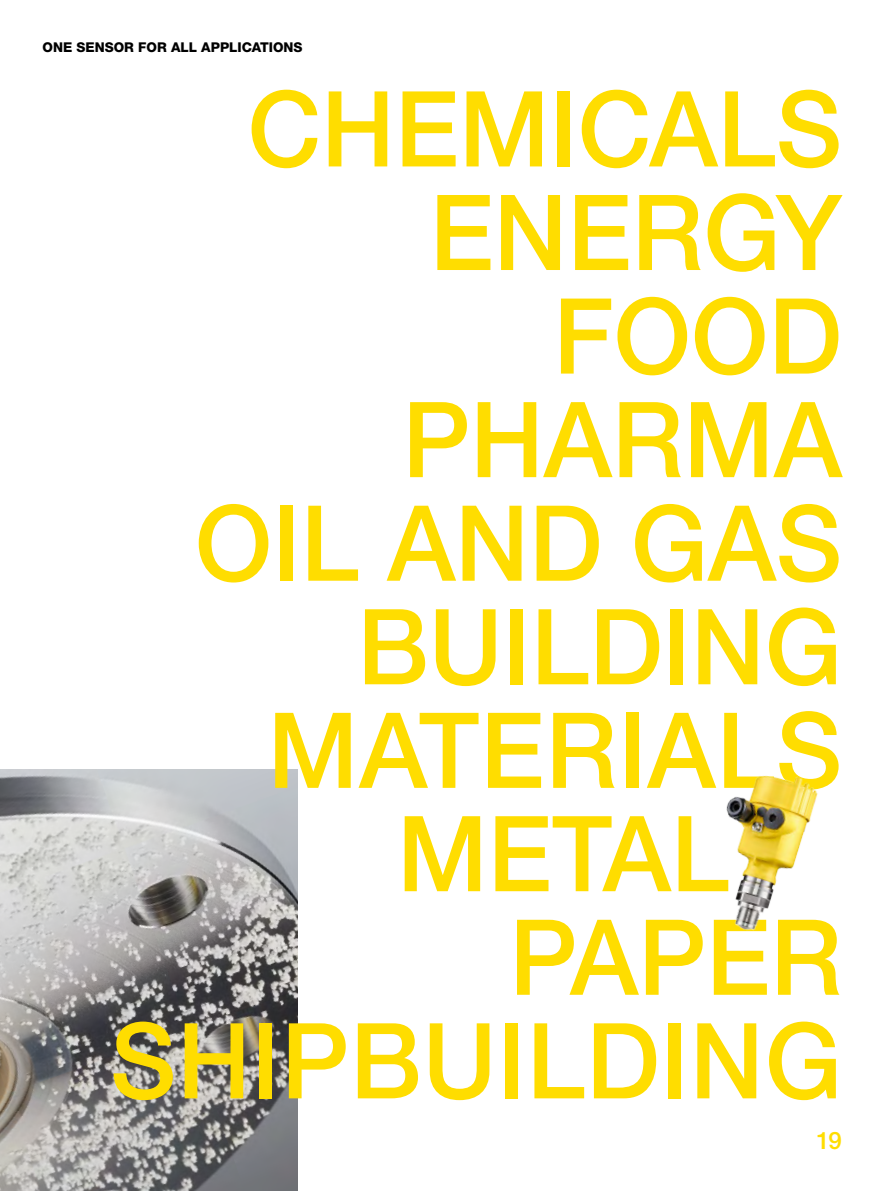
<style>
.page{position:relative;width:893px;height:1191px;background:#fff}
.page>*{position:absolute;margin:0;border:0;box-sizing:border-box;transform-origin:0 0}
.t1{font:500 105px "Helvetica Neue LTW1 G";color:#fd0}
.t2{font:500 24px "Helvetica Neue LTW1 G";color:#fd0}
.t3{font:800 13.5px "Helvetica Neue LTW1 G";color:#000}
</style>
<div class="page">
<img style="left:0;top:770px;width:297px;height:421px">
<img style="left:726px;top:775px;width:92px;height:155px">
<p class="t3" style="left:43px;top:39px;width:261px">ONE SENSOR FOR ALL APPLICATIONS</p>
<p class="t1" style="left:248px;top:66px;width:596px">CHEMICALS</p>
<p class="t1" style="left:430px;top:169px;width:414px">ENERGY</p>
<p class="t1" style="left:553px;top:273px;width:290px">FOOD</p>
<p class="t1" style="left:402px;top:376px;width:441px">PHARMA</p>
<p class="t1" style="left:195px;top:480px;width:649px">OIL AND GAS</p>
<p class="t1" style="left:357px;top:584px;width:486px">BUILDING</p>
<p class="t1" style="left:268px;top:687px;width:576px">MATERIALS</p>
<p class="t1" style="left:397px;top:790px;width:334px">METAL</p>
<p class="t1" style="left:509px;top:894px;width:334px">PAPER</p>
<p class="t1" style="left:110px;top:997px;width:733px">SHIPBUILDING</p>
<p class="t2" style="left:816px;top:1125px;width:27px">19</p>
</div>
